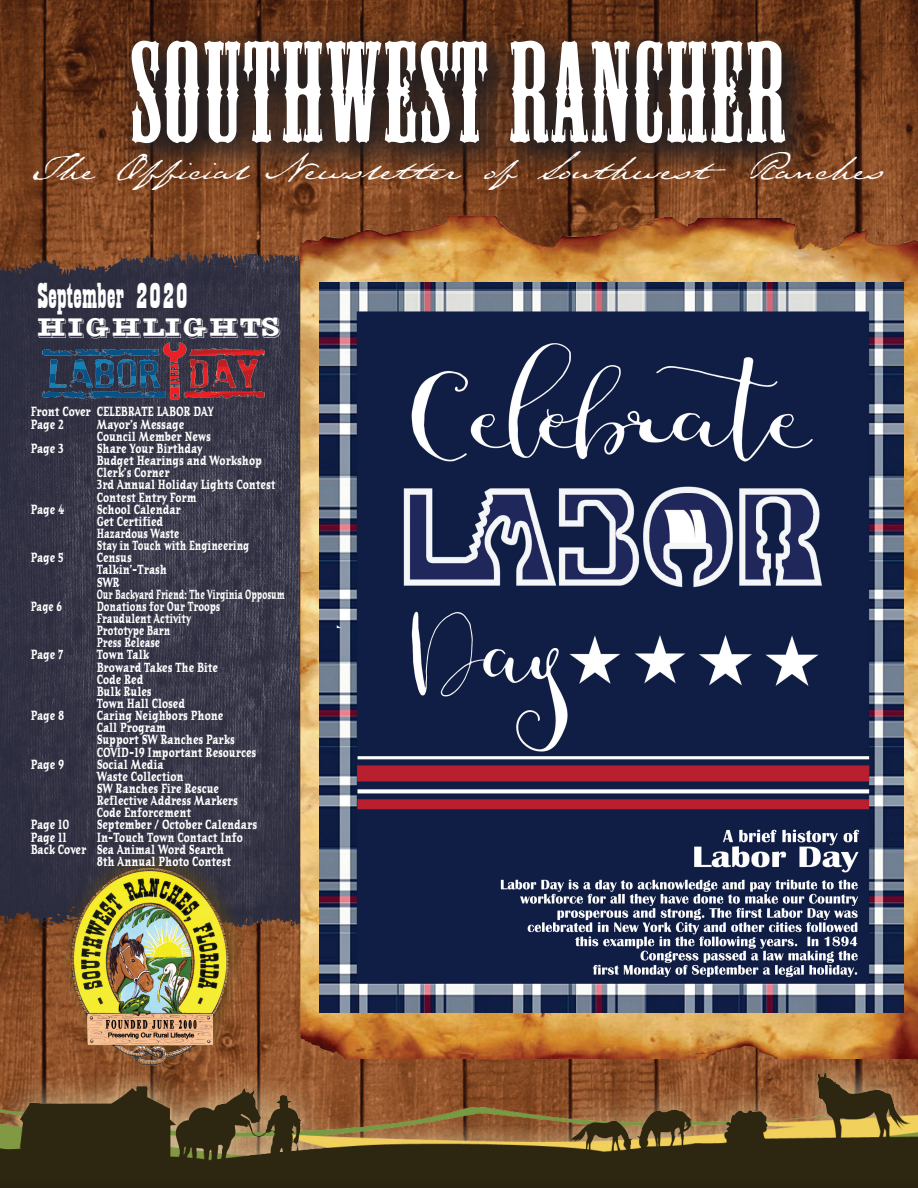
<style>
.page{position:relative;width:918px;height:1188px;background:#fff}
.page>*{position:absolute;margin:0;border:0;box-sizing:border-box;transform-origin:0 0}
.t1{font:133.65px "Mesquite Std";letter-spacing:.02em;color:#fff}
.t2{font:42px "Texas Hero";color:#fff}
.t3{font:37.5px "Playbill";color:#fff}
.t4{font:28.5px "Goldstone";letter-spacing:.06em;color:#fff}
.t5{font:13.2px/12.1px "Journal Bold Lin";color:#fff;scale:.71 1}
.t6{font:13.2px/12.1px "Journal Bold Lin";color:#fff;scale:.66 1}
</style>
<div class="page">
<img style="left:0;top:767px;width:300px;height:278px">
<img style="left:0;top:0;width:918px;height:515px">
<svg style="left:113px;top:22px;width:711px;height:161px;background:#462b1d"></svg>
<img style="left:0;top:1045px;width:918px;height:143px">
<img style="left:0;top:515px;width:300px;height:252px">
<img style="left:102px;top:252px;width:86px;height:20px">
<div style="left:56px;top:845px;width:194px;height:232px;background:#5a471a;opacity:.75"></div>
<img style="left:71px;top:868px;width:71px;height:186px">
<img style="left:34px;top:326px;width:246px;height:97px">
<img style="left:300px;top:216px;width:618px;height:843px">
<img style="left:320px;top:283px;width:584px;height:730px">
<h1 class="t1" style="left:131px;top:20px;width:656px">SOUTHWEST RANCHER</h1>
<h2 class="t2" style="left:34px;top:149px;width:852px">The Official Newsletter of Southwest Ranches</h2>
<h3 class="t3" style="left:38px;top:277px;width:153px">September 2020</h3>
<h3 class="t4" style="left:38px;top:309px;width:245px">Highlights</h3>
<p class="t5" style="left:31px;top:405px;width:259px">Front Cover CELEBRATE LABOR DAY<br>Page 2</p>
<p class="t5" style="left:97px;top:418px;width:162px">Mayor’s Message<br>Council Member News</p>
<p class="t5" style="left:31px;top:442px;width:48px">Page 3</p>
<p class="t5" style="left:97px;top:442px;width:253px">Share Your Birthday<br>Budget Hearings and Workshop<br>Clerk’s Corner<br>3rd Annual Holiday Lights Contest<br>Contest Entry Form</p>
<p class="t5" style="left:31px;top:503px;width:49px">Page 4</p>
<p class="t5" style="left:97px;top:503px;width:217px">School Calendar<br>Get Certified<br>Hazardous Waste<br>Stay in Touch with Engineering</p>
<p class="t5" style="left:31px;top:551px;width:48px">Page 5</p>
<p class="t5" style="left:97px;top:551px;width:266px">Census<br>Talkin’-Trash<br>SWR<br>Our Backyard Friend: The Virginia Opposum</p>
<p class="t6" style="left:31px;top:600px;width:49px">Page 6</p>
<p class="t6" style="left:97px;top:600px;width:189px">Donations for Our Troops<br>Fraudulent Activity<br>Prototype Barn<br>Press Release</p>
<p class="t5" style="left:31px;top:648px;width:47px">Page 7</p>
<p class="t5" style="left:97px;top:648px;width:172px">Town Talk<br>Broward Takes The Bite<br>Code Red<br>Bulk Rules<br>Town Hall Closed</p>
<p class="t5" style="left:31px;top:709px;width:49px">Page 8</p>
<p class="t5" style="left:97px;top:709px;width:226px">Caring Neighbors Phone<br>Call Program<br>Support SW Ranches Parks<br>COVID-19 Important Resources</p>
<p class="t5" style="left:31px;top:758px;width:49px">Page 9</p>
<p class="t5" style="left:97px;top:758px;width:200px">Social Media<br>Waste Collection<br>SW Ranches Fire Rescue<br>Reflective Address Markers<br>Code Enforcement</p>
<p class="t5" style="left:31px;top:818px;width:56px">Page 10</p>
<p class="t5" style="left:97px;top:818px;width:227px">September / October Calendars</p>
<p class="t5" style="left:31px;top:831px;width:53px">Page 11</p>
<p class="t5" style="left:97px;top:831px;width:207px">In-Touch Town Contact Info</p>
<p class="t5" style="left:31px;top:843px;width:274px">Back Cover Sea Animal Word Search</p>
<p class="t5" style="left:97px;top:855px;width:191px">8th Annual Photo Contest</p>
</div>
